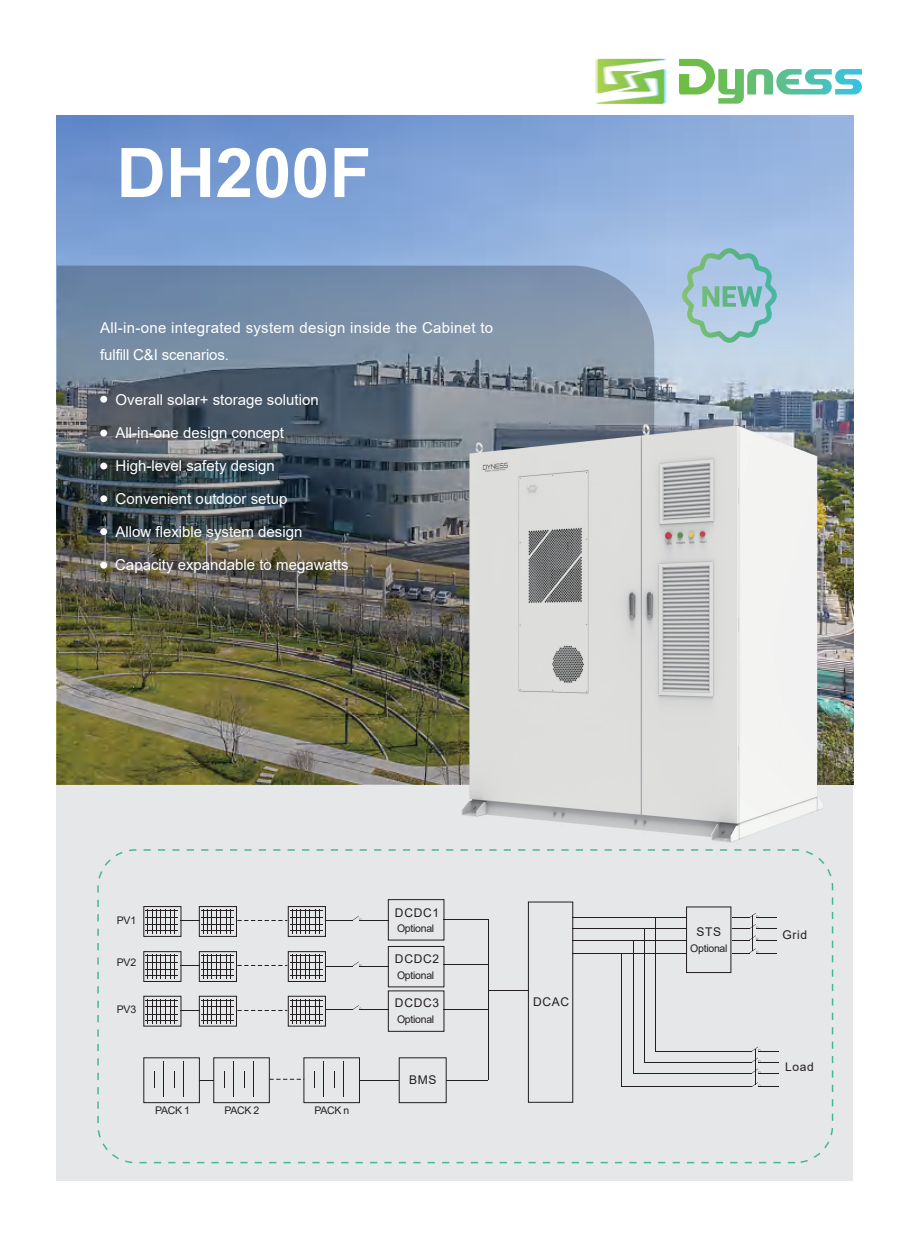
<style>
.page{position:relative;width:919px;height:1238px;background:#fff}
.page>*{position:absolute;margin:0;border:0;box-sizing:border-box;transform-origin:0 0}
.t1{font:700 68.4px "Arial";color:#fff}
.t2{font:15px "Arial";color:#fff}
.t3{font:15px/27px "Arial";letter-spacing:.02em;color:#fff}
.t4{font:12px "Arial";letter-spacing:.055em;color:#231f20}
.t5{font:10.5px "Arial";letter-spacing:-.025em;color:#231f20}
</style>
<div class="page">
<div style="left:57px;top:784px;width:796px;height:396px;background:#e6e7e9"></div>
<svg style="left:679px;top:59px;width:182px;height:45px"></svg>
<svg style="left:595px;top:59px;width:71px;height:45px"></svg>
<div style="left:144px;top:906px;width:37px;height:30px;border:1px solid #231f20"></div>
<hr style="left:146px;top:910px;width:32px;height:1px;background:#231f20">
<hr style="left:146px;top:916px;width:32px;height:1px;background:#231f20">
<hr style="left:146px;top:924px;width:32px;height:1px;background:#231f20">
<hr style="left:146px;top:930px;width:32px;height:1px;background:#231f20">
<div style="left:199px;top:906px;width:38px;height:30px;border:1px solid #231f20"></div>
<hr style="left:201px;top:910px;width:33px;height:1px;background:#231f20">
<hr style="left:201px;top:916px;width:33px;height:1px;background:#231f20">
<hr style="left:201px;top:924px;width:33px;height:1px;background:#231f20">
<hr style="left:201px;top:930px;width:33px;height:1px;background:#231f20">
<div style="left:144px;top:951px;width:37px;height:30px;border:1px solid #231f20"></div>
<hr style="left:146px;top:955px;width:32px;height:1px;background:#231f20">
<hr style="left:146px;top:961px;width:32px;height:1px;background:#231f20">
<hr style="left:146px;top:969px;width:32px;height:1px;background:#231f20">
<hr style="left:146px;top:975px;width:32px;height:1px;background:#231f20">
<div style="left:199px;top:951px;width:38px;height:30px;border:1px solid #231f20"></div>
<hr style="left:201px;top:955px;width:33px;height:1px;background:#231f20">
<hr style="left:201px;top:961px;width:33px;height:1px;background:#231f20">
<hr style="left:201px;top:969px;width:33px;height:1px;background:#231f20">
<hr style="left:201px;top:975px;width:33px;height:1px;background:#231f20">
<div style="left:288px;top:951px;width:37px;height:30px;border:1px solid #231f20"></div>
<div style="left:144px;top:996px;width:37px;height:30px;border:1px solid #231f20"></div>
<hr style="left:146px;top:1000px;width:32px;height:1px;background:#231f20">
<hr style="left:146px;top:1006px;width:32px;height:1px;background:#231f20">
<hr style="left:146px;top:1013px;width:32px;height:1px;background:#231f20">
<hr style="left:146px;top:1020px;width:32px;height:1px;background:#231f20">
<div style="left:199px;top:996px;width:38px;height:30px;border:1px solid #231f20"></div>
<hr style="left:201px;top:1000px;width:33px;height:1px;background:#231f20">
<hr style="left:201px;top:1006px;width:33px;height:1px;background:#231f20">
<hr style="left:201px;top:1013px;width:33px;height:1px;background:#231f20">
<hr style="left:201px;top:1020px;width:33px;height:1px;background:#231f20">
<div style="left:288px;top:996px;width:37px;height:30px;border:1px solid #231f20"></div>
<svg style="left:148px;top:909px;width:83px;height:24px"></svg>
<svg style="left:148px;top:954px;width:83px;height:24px"></svg>
<svg style="left:148px;top:998px;width:83px;height:25px"></svg>
<svg style="left:237px;top:918px;width:151px;height:15px"></svg>
<svg style="left:237px;top:954px;width:151px;height:24px"></svg>
<svg style="left:237px;top:998px;width:151px;height:25px"></svg>
<div style="left:388px;top:946px;width:56px;height:41px;border:1px solid #231f20"></div>
<svg style="left:154px;top:1071px;width:1px;height:16px"></svg>
<hr style="left:163px;top:1061px;width:1px;height:35px;background:#231f20">
<svg style="left:174px;top:1071px;width:1px;height:16px"></svg>
<hr style="left:183px;top:1061px;width:1px;height:35px;background:#231f20">
<svg style="left:224px;top:1071px;width:1px;height:16px"></svg>
<hr style="left:233px;top:1061px;width:1px;height:35px;background:#231f20">
<svg style="left:244px;top:1071px;width:1px;height:16px"></svg>
<hr style="left:253px;top:1061px;width:1px;height:35px;background:#231f20">
<svg style="left:314px;top:1071px;width:1px;height:16px"></svg>
<hr style="left:323px;top:1061px;width:1px;height:35px;background:#231f20">
<svg style="left:334px;top:1071px;width:1px;height:16px"></svg>
<hr style="left:343px;top:1061px;width:1px;height:35px;background:#231f20">
<svg style="left:269px;top:1078px;width:35px;height:1px"></svg>
<hr style="left:359px;top:1079px;width:40px;height:1px;background:#231f20">
<hr style="left:444px;top:919px;width:44px;height:1px;background:#231f20">
<hr style="left:444px;top:964px;width:44px;height:1px;background:#231f20">
<hr style="left:444px;top:1009px;width:44px;height:1px;background:#231f20">
<hr style="left:446px;top:1079px;width:42px;height:1px;background:#231f20">
<hr style="left:488px;top:919px;width:1px;height:160px;background:#231f20">
<hr style="left:488px;top:990px;width:41px;height:1px;background:#231f20">
<div style="left:528px;top:901px;width:45px;height:201px;border:1px solid #231f20"></div>
<hr style="left:572px;top:928px;width:114px;height:1px;background:#231f20">
<hr style="left:572px;top:940px;width:114px;height:1px;background:#231f20">
<hr style="left:572px;top:953px;width:114px;height:1px;background:#231f20">
<hr style="left:655px;top:917px;width:1px;height:134px;background:#231f20">
<hr style="left:643px;top:928px;width:1px;height:134px;background:#231f20">
<hr style="left:633px;top:939px;width:1px;height:134px;background:#231f20">
<hr style="left:621px;top:954px;width:1px;height:132px;background:#231f20">
<hr style="left:655px;top:1051px;width:96px;height:1px;background:#231f20">
<hr style="left:644px;top:1061px;width:107px;height:1px;background:#231f20">
<hr style="left:633px;top:1072px;width:118px;height:1px;background:#231f20">
<hr style="left:621px;top:1086px;width:130px;height:1px;background:#231f20">
<svg style="left:752px;top:1046px;width:9px;height:5px"></svg>
<svg style="left:752px;top:1057px;width:9px;height:5px"></svg>
<svg style="left:752px;top:1068px;width:9px;height:5px"></svg>
<svg style="left:751px;top:1082px;width:27px;height:5px"></svg>
<div style="left:686px;top:906px;width:45px;height:66px;border:1px solid #231f20"></div>
<svg style="left:731px;top:924px;width:45px;height:5px"></svg>
<svg style="left:731px;top:935px;width:28px;height:5px"></svg>
<svg style="left:731px;top:948px;width:28px;height:5px"></svg>
<hr style="left:752px;top:914px;width:1px;height:36px;background:#231f20">
<hr style="left:755px;top:1048px;width:1px;height:36px;background:#231f20">
<img style="left:57px;top:115px;width:796px;height:240px">
<img style="left:57px;top:265px;width:597px;height:519px">
<div style="left:100px;top:396px;width:7px;height:6px;background:#fff;border-radius:50%"></div>
<div style="left:100px;top:429px;width:7px;height:7px;background:#fff;border-radius:50%"></div>
<div style="left:100px;top:462px;width:7px;height:7px;background:#fff;border-radius:50%"></div>
<div style="left:100px;top:495px;width:7px;height:7px;background:#fff;border-radius:50%"></div>
<div style="left:100px;top:528px;width:7px;height:7px;background:#fff;border-radius:50%"></div>
<div style="left:100px;top:561px;width:7px;height:7px;background:#fff;border-radius:50%"></div>
<svg style="left:682px;top:248px;width:94px;height:95px;background:#9dc5cf"></svg>
<img style="left:243px;top:355px;width:611px;height:563px">
<h1 class="t1" style="left:116px;top:125px;width:256px">DH200F</h1>
<p class="t3" style="left:100px;top:314px;width:394px">All-in-one integrated system design inside the Cabinet to fulfill C&amp;I scenarios.</p>
<p class="t2" style="left:116px;top:389px;width:204px">Overall solar+ storage solution</p>
<p class="t2" style="left:116px;top:422px;width:170px">All-in-one design concept</p>
<p class="t2" style="left:116px;top:455px;width:161px">High-level safety design</p>
<p class="t2" style="left:116px;top:488px;width:173px">Convenient outdoor setup</p>
<p class="t2" style="left:116px;top:521px;width:188px">Allow flexible system design</p>
<p class="t2" style="left:115px;top:554px;width:235px">Capacity expandable to megawatts</p>
<p class="t5" style="left:117px;top:912px;width:21px">PV1</p>
<p class="t5" style="left:117px;top:955px;width:21px">PV2</p>
<p class="t5" style="left:117px;top:1002px;width:21px">PV3</p>
<p class="t5" style="left:155px;top:1102px;width:36px">PACK 1</p>
<p class="t5" style="left:224px;top:1102px;width:36px">PACK 2</p>
<p class="t5" style="left:314px;top:1102px;width:36px">PACK n</p>
<p class="t4" style="left:395px;top:904px;width:46px">DCDC1</p>
<p class="t5" style="left:397px;top:921px;width:39px">Optional</p>
<p class="t4" style="left:395px;top:950px;width:46px">DCDC2</p>
<p class="t5" style="left:397px;top:967px;width:39px">Optional</p>
<p class="t4" style="left:395px;top:994px;width:46px">DCDC3</p>
<p class="t5" style="left:397px;top:1012px;width:39px">Optional</p>
<p class="t4" style="left:409px;top:1071px;width:29px">BMS</p>
<p class="t4" style="left:533px;top:993px;width:38px">DCAC</p>
<p class="t4" style="left:696px;top:923px;width:26px">STS</p>
<p class="t5" style="left:690px;top:940px;width:39px">Optional</p>
<p class="t4" style="left:782px;top:926px;width:26px">Grid</p>
<p class="t4" style="left:785px;top:1057px;width:30px">Load</p>
</div>
